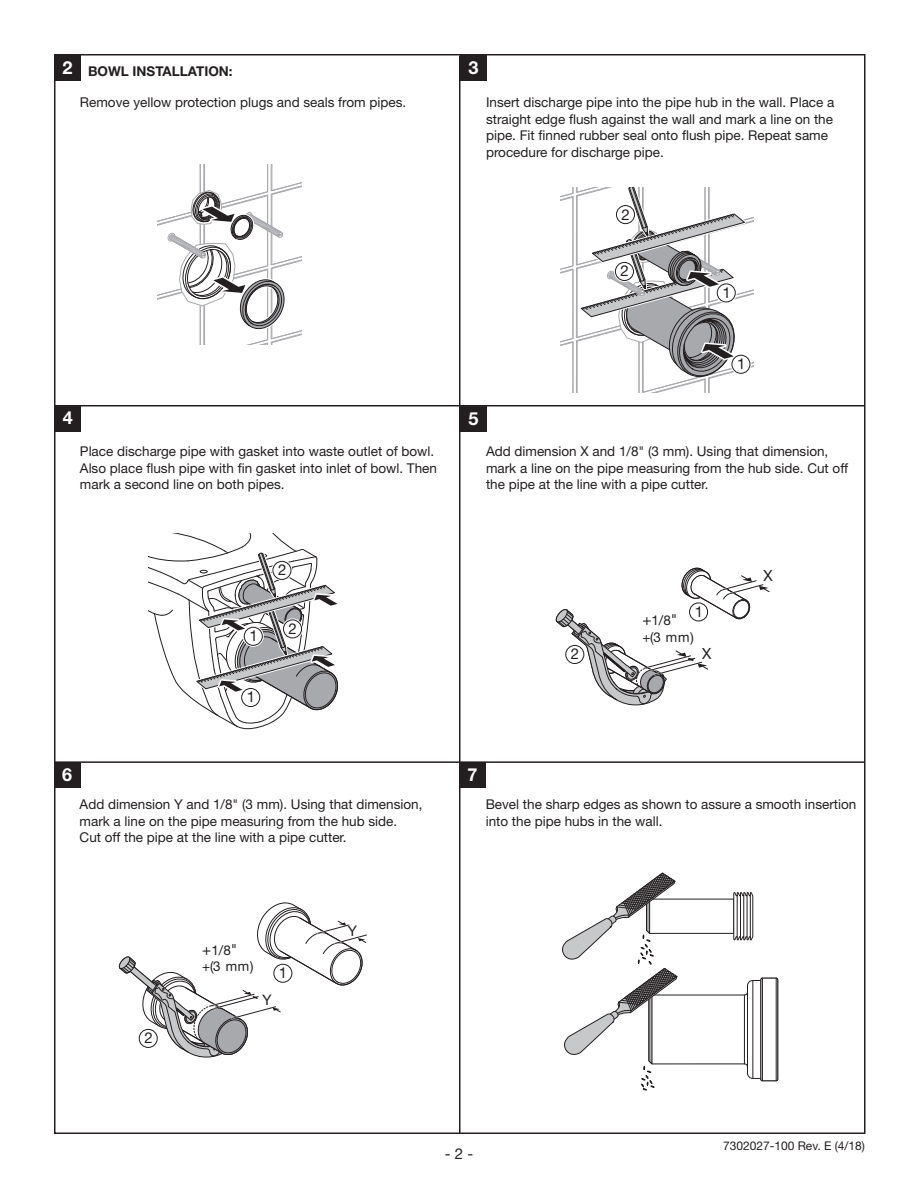
<style>
.page{position:relative;width:918px;height:1188px;background:#fff}
.page>*{position:absolute;margin:0;border:0;box-sizing:border-box;transform-origin:0 0}
.t1{font:700 18px "Helvetica Neue LT Std";color:#fff}
.t2{font:15px "Helvetica Neue LT Std";color:#231f20}
.t3{font:13.8px "Helvetica Neue LT Std";color:#231f20}
._9pt_text{font:13.5px/16.5px "Helvetica Neue LT Std";color:#231f20}
._9pt_text-2{font:700 13.5px "Helvetica Neue LT Std";color:#231f20}
.t4{font:12px "Helvetica Neue LT Std";color:#231f20}
.s1{font-size:13.8px}
.s2{font-size:15.3px}
</style>
<div class="page">
<hr style="left:54px;top:405px;width:810px;height:1px;background:#231f20">
<hr style="left:54px;top:761px;width:810px;height:2px;background:#231f20">
<div style="left:54px;top:762px;width:26px;height:26px;background:#231f20"></div>
<div style="left:459px;top:762px;width:27px;height:26px;background:#231f20"></div>
<div style="left:54px;top:56px;width:27px;height:25px;background:#231f20"></div>
<div style="left:460px;top:56px;width:26px;height:25px;background:#231f20"></div>
<div style="left:460px;top:406px;width:26px;height:26px;background:#231f20"></div>
<div style="left:55px;top:406px;width:26px;height:26px;background:#231f20"></div>
<hr style="left:459px;top:56px;width:1px;height:1078px;background:#231f20">
<svg style="left:158px;top:164px;width:143px;height:180px"></svg>
<svg style="left:560px;top:188px;width:194px;height:204px"></svg>
<div style="left:615px;top:261px;width:20px;height:19px;border:3px solid #fff;border-radius:50%"></div>
<div style="left:614px;top:261px;width:21px;height:21px;border:3px solid #fff;border-radius:50%"></div>
<div style="left:615px;top:262px;width:18px;height:19px;background:#fff;border-radius:50%"></div>
<div style="left:615px;top:262px;width:19px;height:19px;border:1px solid #231f20;border-radius:50%"></div>
<div style="left:615px;top:204px;width:21px;height:21px;border:3px solid #fff;border-radius:50%"></div>
<div style="left:616px;top:206px;width:19px;height:18px;background:#fff;border-radius:50%"></div>
<div style="left:616px;top:205px;width:19px;height:19px;border:1px solid #231f20;border-radius:50%"></div>
<div style="left:730px;top:354px;width:21px;height:21px;border:3px solid #fff;border-radius:50%"></div>
<div style="left:732px;top:355px;width:18px;height:18px;background:#fff;border-radius:50%"></div>
<div style="left:731px;top:355px;width:19px;height:19px;border:1px solid #231f20;border-radius:50%"></div>
<div style="left:716px;top:282px;width:21px;height:21px;border:3px solid #fff;border-radius:50%"></div>
<div style="left:717px;top:284px;width:18px;height:18px;background:#fff;border-radius:50%"></div>
<div style="left:717px;top:283px;width:19px;height:19px;border:1px solid #231f20;border-radius:50%"></div>
<svg style="left:148px;top:533px;width:191px;height:196px"></svg>
<div style="left:240px;top:687px;width:21px;height:21px;border:3px solid #fff;border-radius:50%"></div>
<div style="left:242px;top:688px;width:18px;height:19px;background:#fff;border-radius:50%"></div>
<div style="left:241px;top:688px;width:19px;height:19px;border:1px solid #231f20;border-radius:50%"></div>
<div style="left:243px;top:626px;width:21px;height:21px;border:3px solid #fff;border-radius:50%"></div>
<div style="left:244px;top:627px;width:18px;height:18px;background:#fff;border-radius:50%"></div>
<div style="left:244px;top:627px;width:19px;height:19px;border:1px solid #231f20;border-radius:50%"></div>
<svg style="left:562px;top:872px;width:217px;height:219px"></svg>
<svg style="left:555px;top:567px;width:215px;height:139px"></svg>
<svg style="left:118px;top:902px;width:249px;height:156px"></svg>
<p class="t1" style="left:62px;top:57px;width:12px">2</p>
<p class="t1" style="left:468px;top:57px;width:12px">3</p>
<p class="_9pt_text-2" style="left:88px;top:63px;width:146px">BOWL INSTALLATION:</p>
<p class="_9pt_text" style="left:80px;top:94px;width:328px">Remove yellow protection plugs and seals from pipes.</p>
<p class="_9pt_text" style="left:486px;top:94px;width:350px">Insert discharge pipe into the pipe hub in the wall. Place a straight edge flush against the wall and mark a line on the pipe. Fit finned rubber seal onto flush pipe. Repeat same procedure for discharge pipe.</p>
<p class="t2" style="left:622px;top:205px;width:10px">2</p>
<p class="t3" style="left:623px;top:206px;width:9px">2</p>
<p class="t2" style="left:621px;top:262px;width:10px">2<span class="s1">2</span></p>
<p class="t3" style="left:723px;top:284px;width:9px">1</p>
<p class="t2" style="left:722px;top:284px;width:10px">1</p>
<p class="t1" style="left:63px;top:407px;width:12px">4</p>
<p class="t1" style="left:468px;top:407px;width:12px">5</p>
<p class="t3" style="left:738px;top:356px;width:9px">1</p>
<p class="_9pt_text" style="left:80px;top:443px;width:359px">Place discharge pipe with gasket into waste outlet of bowl.<br>Also place flush pipe with fin gasket into inlet of bowl. Then mark a second line on both pipes.</p>
<p class="_9pt_text" style="left:486px;top:443px;width:364px">Add dimension X and 1/8" (3 mm). Using that dimension, mark a line on the pipe measuring from the hub side. Cut off the pipe at the line with a pipe cutter.</p>
<p class="t2" style="left:249px;top:627px;width:10px">1</p>
<p class="t2" style="left:247px;top:688px;width:10px">1</p>
<p class="t2" style="left:278px;top:561px;width:10px">2</p>
<p class="t2" style="left:289px;top:620px;width:10px">2</p>
<p class="t2" style="left:571px;top:645px;width:10px">2</p>
<p class="t2" style="left:695px;top:603px;width:10px">1</p>
<p class="_9pt_text" style="left:651px;top:612px;width:28px">1/8<span class="s2">"</span></p>
<p class="_9pt_text" style="left:642px;top:629px;width:53px;rotate:-1deg">+(3 mm)</p>
<p class="t1" style="left:62px;top:763px;width:12px">6</p>
<p class="t1" style="left:467px;top:763px;width:12px">7</p>
<p class="_9pt_text" style="left:80px;top:796px;width:344px">Add dimension Y and 1/8" (3 mm). Using that dimension, mark a line on the pipe measuring from the hub side.<br>Cut off the pipe at the line with a pipe cutter.</p>
<p class="_9pt_text" style="left:486px;top:796px;width:372px">Bevel the sharp edges as shown to assure a smooth insertion into the pipe hubs in the wall.</p>
<p class="t2" style="left:144px;top:1029px;width:10px">2</p>
<p class="_9pt_text" style="left:211px;top:942px;width:28px">1/8<span class="s2">"</span></p>
<p class="_9pt_text" style="left:202px;top:958px;width:53px;rotate:-1deg">+(3 mm)</p>
<p class="t2" style="left:279px;top:964px;width:10px">1</p>
<p class="t2" style="left:445px;top:1145px;width:30px">- 2 -</p>
<p class="t4" style="left:723px;top:1139px;width:144px">7302027-100 Rev. E (4/18)</p>
</div>
